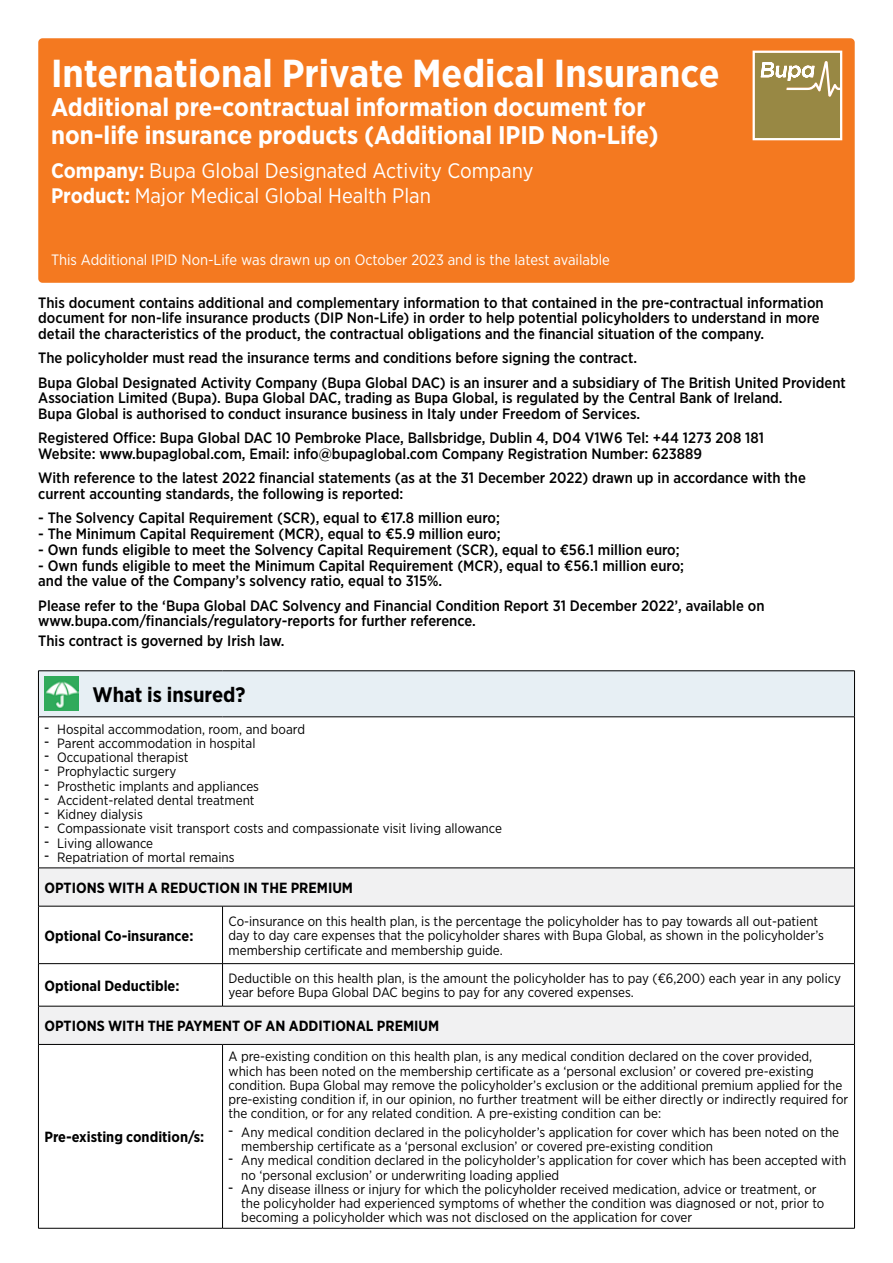
<style>
.page{position:relative;width:893px;height:1263px;background:#fff}
.page>*{position:absolute;margin:0;border:0;box-sizing:border-box;transform-origin:0 0}
.t1{font:700 39px "Gotham Narrow";color:#fff}
.t2{font:700 25.5px/28.5px "Gotham Narrow";color:#fff}
.t3{font:21px/25.2px "Gotham Narrow";color:#fff}
.t4{font:700 21px "Gotham Narrow";color:#000}
.t5{font:500 15px/15.8px "Gotham Narrow";color:#000}
.t6{font:15px "Gotham Narrow";color:#fff}
.t7{font:700 14.7px "Gotham Narrow";color:#000}
.t8{font:13.5px/14.2px "Gotham Narrow";color:#000}
.s1{font-weight:700}
</style>
<div class="page">
<div style="left:38px;top:38px;width:817px;height:245px;background:#f47920;border-radius:4px"></div>
<svg style="left:753px;top:51px;width:89px;height:89px"></svg>
<div style="left:38px;top:671px;width:816px;height:46px;background:#e7eff4"></div>
<svg style="left:39px;top:869px;width:815px;height:175px"></svg>
<hr style="left:38px;top:717px;width:1px;height:151px;background:#000">
<hr style="left:854px;top:717px;width:1px;height:151px;background:#000">
<hr style="left:38px;top:906px;width:1px;height:57px;background:#000">
<hr style="left:222px;top:906px;width:1px;height:57px;background:#000">
<hr style="left:854px;top:906px;width:1px;height:58px;background:#000">
<hr style="left:38px;top:963px;width:185px;height:1px;background:#000">
<hr style="left:38px;top:964px;width:1px;height:42px;background:#000">
<hr style="left:222px;top:964px;width:1px;height:42px;background:#000">
<hr style="left:854px;top:964px;width:1px;height:42px;background:#000">
<hr style="left:222px;top:1006px;width:633px;height:1px;background:#000">
<hr style="left:38px;top:1044px;width:1px;height:184px;background:#000">
<hr style="left:222px;top:1044px;width:1px;height:184px;background:#000">
<hr style="left:854px;top:1044px;width:1px;height:184px;background:#000">
<hr style="left:38px;top:670px;width:185px;height:1px;background:#000">
<hr style="left:38px;top:671px;width:1px;height:46px;background:#000">
<hr style="left:223px;top:670px;width:632px;height:1px;background:#000">
<hr style="left:854px;top:671px;width:1px;height:46px;background:#000">
<hr style="left:38px;top:716px;width:185px;height:1px;background:#000">
<hr style="left:223px;top:716px;width:632px;height:1px;background:#000">
<hr style="left:38px;top:1228px;width:185px;height:1px;background:#000">
<hr style="left:223px;top:1228px;width:632px;height:1px;background:#000">
<hr style="left:38px;top:868px;width:1px;height:38px;background:#000">
<hr style="left:38px;top:868px;width:185px;height:1px;background:#000">
<hr style="left:223px;top:868px;width:631px;height:1px;background:#000">
<hr style="left:854px;top:868px;width:1px;height:38px;background:#000">
<hr style="left:38px;top:906px;width:185px;height:1px;background:#000">
<hr style="left:223px;top:906px;width:631px;height:1px;background:#000">
<hr style="left:223px;top:963px;width:631px;height:1px;background:#000">
<hr style="left:38px;top:1044px;width:185px;height:1px;background:#000">
<hr style="left:223px;top:1044px;width:631px;height:1px;background:#000">
<hr style="left:38px;top:1006px;width:1px;height:38px;background:#000">
<hr style="left:38px;top:1006px;width:184px;height:1px;background:#000">
<hr style="left:854px;top:1006px;width:1px;height:38px;background:#000">
<img style="left:44px;top:677px;width:34px;height:34px">
<h1 class="t1" style="left:51px;top:48px;width:670px">International Private Medical Insurance</h1>
<h2 class="t2" style="left:51px;top:92px;width:609px">Additional pre-contractual information document for non-life insurance products (Additional IPID Non-Life)</h2>
<h3 class="t3" style="left:51px;top:157px;width:484px"><span class="s1">Company:</span> Bupa Global Designated Activity Company<br><span class="s1">Product:</span> Major Medical Global Health Plan</h3>
<p class="t6" style="left:51px;top:251px;width:560px">This Additional IPID Non-Life was drawn up on October 2023 and is the latest available</p>
<p class="t5" style="left:38px;top:294px;width:787px">This document contains additional and complementary information to that contained in the pre-contractual information document for non-life insurance products (DIP Non-Life) in order to help potential policyholders to understand in more detail the characteristics of the product, the contractual obligations and the financial situation of the company.</p>
<p class="t5" style="left:38px;top:346px;width:809px;line-height:24.3px">The policyholder must read the insurance terms and conditions before signing the contract.<br>Bupa Global Designated Activity Company (Bupa Global DAC) is an insurer and a subsidiary of The British United Provident</p>
<p class="t5" style="left:38px;top:390px;width:746px">Association Limited (Bupa). Bupa Global DAC, trading as Bupa Global, is regulated by the Central Bank of Ireland.<br>Bupa Global is authorised to conduct insurance business in Italy under Freedom of Services.</p>
<p class="t5" style="left:38px;top:430px;width:727px">Registered Office: Bupa Global DAC 10 Pembroke Place, Ballsbridge, Dublin 4, D04 V1W6 Tel: +44 1273 208 181<br>Website: www.bupaglobal.com, Email: info@bupaglobal.com Company Registration Number: 623889</p>
<p class="t5" style="left:38px;top:470px;width:769px">With reference to the latest 2022 financial statements (as at the 31 December 2022) drawn up in accordance with the current accounting standards, the following is reported:</p>
<p class="t5" style="left:38px;top:510px;width:463px">- The Solvency Capital Requirement (SCR), equal to €17.8 million euro;</p>
<p class="t5" style="left:38px;top:526px;width:464px">- The Minimum Capital Requirement (MCR), equal to €5.9 million euro;</p>
<p class="t5" style="left:38px;top:541px;width:643px">- Own funds eligible to meet the Solvency Capital Requirement (SCR), equal to €56.1 million euro;</p>
<p class="t5" style="left:38px;top:557px;width:647px">- Own funds eligible to meet the Minimum Capital Requirement (MCR), equal to €56.1 million euro; and the value of the Company’s solvency ratio, equal to 315%.</p>
<p class="t5" style="left:38px;top:597px;width:728px">Please refer to the ‘Bupa Global DAC Solvency and Financial Condition Report 31 December 2022’, available on www.bupa.com/financials/regulatory-reports for further reference.</p>
<p class="t5" style="left:38px;top:633px;width:248px">This contract is governed by Irish law.</p>
<h3 class="t4" style="left:93px;top:681px;width:154px">What is insured?</h3>
<p class="t8" style="left:44px;top:721px;width:262px"><sup>–</sup> Hospital accommodation, room, and board</p>
<p class="t8" style="left:44px;top:736px;width:213px"><sup>–</sup> Parent accommodation in hospital</p>
<p class="t8" style="left:44px;top:750px;width:146px"><sup>–</sup> Occupational therapist</p>
<p class="t8" style="left:44px;top:764px;width:134px"><sup>–</sup> Prophylactic surgery</p>
<p class="t8" style="left:44px;top:778px;width:216px"><sup>–</sup> Prosthetic implants and appliances</p>
<p class="t8" style="left:44px;top:793px;width:212px"><sup>–</sup> Accident-related dental treatment</p>
<p class="t8" style="left:44px;top:807px;width:100px"><sup>–</sup> Kidney dialysis</p>
<p class="t8" style="left:44px;top:821px;width:459px"><sup>–</sup> Compassionate visit transport costs and compassionate visit living allowance</p>
<p class="t8" style="left:44px;top:835px;width:110px"><sup>–</sup> Living allowance</p>
<p class="t8" style="left:44px;top:850px;width:192px"><sup>–</sup> Repatriation of mortal remains</p>
<p class="t7" style="left:44px;top:878px;width:310px">OPTIONS WITH A REDUCTION IN THE PREMIUM</p>
<p class="t7" style="left:44px;top:926px;width:150px">Optional Co-insurance:</p>
<p class="t8" style="left:229px;top:914px;width:597px">Co-insurance on this health plan, is the percentage the policyholder has to pay towards all out-patient day to day care expenses that the policyholder shares with Bupa Global, as shown in the policyholder’s membership certificate and membership guide.</p>
<p class="t7" style="left:44px;top:976px;width:137px">Optional Deductible:</p>
<p class="t8" style="left:229px;top:971px;width:614px">Deductible on this health plan, is the amount the policyholder has to pay (€6,200) each year in any policy year before Bupa Global DAC begins to pay for any covered expenses.</p>
<p class="t7" style="left:44px;top:1016px;width:396px">OPTIONS WITH THE PAYMENT OF AN ADDITIONAL PREMIUM</p>
<p class="t7" style="left:44px;top:1127px;width:161px">Pre-existing condition/s:</p>
<p class="t8" style="left:229px;top:1049px;width:621px">A pre-existing condition on this health plan, is any medical condition declared on the cover provided, which has been noted on the membership certificate as a ‘personal exclusion’ or covered pre-existing condition. Bupa Global may remove the policyholder’s exclusion or the additional premium applied for the pre-existing condition if, in our opinion, no further treatment will be either directly or indirectly required for the condition, or for any related condition. A pre-existing condition can be:</p>
<p class="t8" style="left:241px;top:1124px;width:599px;text-indent:-13px"><sup>–</sup> Any medical condition declared in the policyholder’s application for cover which has been noted on the membership certificate as a ‘personal exclusion’ or covered pre-existing condition</p>
<p class="t8" style="left:241px;top:1153px;width:607px;text-indent:-13px"><sup>–</sup> Any medical condition declared in the policyholder’s application for cover which has been accepted with no ‘personal exclusion’ or underwriting loading applied</p>
<p class="t8" style="left:241px;top:1181px;width:585px;text-indent:-13px"><sup>–</sup> Any disease illness or injury for which the policyholder received medication, advice or treatment, or the policyholder had experienced symptoms of whether the condition was diagnosed or not, prior to becoming a policyholder which was not disclosed on the application for cover</p>
</div>
